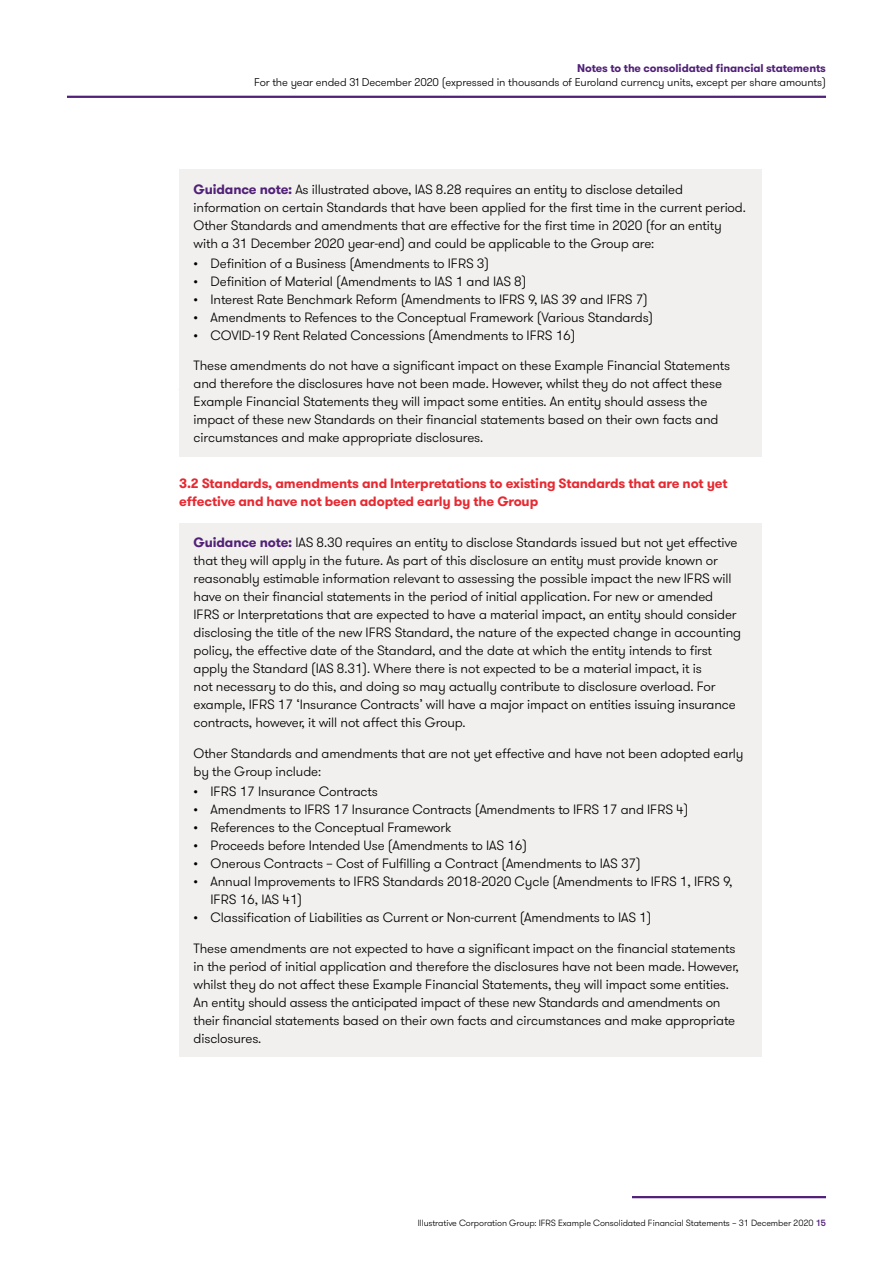
<style>
.page{position:relative;width:893px;height:1263px;background:#fff}
.page>*{position:absolute;margin:0;border:0;box-sizing:border-box;transform-origin:0 0}
.t1{font:300 13.5px/18px "GT Walsheim Pro";letter-spacing:-.01em;color:#000}
.t2{font:700 13.5px/18px "GT Walsheim Pro";letter-spacing:-.01em;color:#e62a32}
.t3{font:300 11.25px "GT Walsheim Pro";letter-spacing:-.01em;color:#000}
.t4{font:700 11.25px "GT Walsheim Pro";letter-spacing:-.01em;color:#512178}
.t5{font:300 9px "GT Walsheim Pro";letter-spacing:-.01em;color:#000}
.s1{font-weight:700;color:#512178}
.s2{font-weight:500;color:#512178}
</style>
<div class="page">
<hr style="left:632px;top:1196px;width:194px;height:2px;background:#512178">
<div style="left:179px;top:170px;width:582px;height:287px;background:#f2f0ee"></div>
<div style="left:179px;top:523px;width:582px;height:534px;background:#f2f0ee"></div>
<hr style="left:67px;top:96px;width:759px;height:2px;background:#512178">
<p class="t4" style="left:577px;top:61px;width:250px">Notes to the consolidated financial statements</p>
<p class="t3" style="left:254px;top:75px;width:573px">For the year ended 31 December 2020 (expressed in thousands of Euroland currency units, except per share amounts)</p>
<p class="t1" style="left:194px;top:180px;width:554px"><span class="s1">Guidance note:</span> As illustrated above, IAS 8.28 requires an entity to disclose detailed information on certain Standards that have been applied for the first time in the current period.<br>Other Standards and amendments that are effective for the first time in 2020 (for an entity with a 31 December 2020 year-end) and could be applicable to the Group are:</p>
<p class="t1" style="left:194px;top:254px;width:297px">• Definition of a Business (Amendments to IFRS 3)</p>
<p class="t1" style="left:194px;top:272px;width:334px">• Definition of Material (Amendments to IAS 1 and IAS 8)</p>
<p class="t1" style="left:194px;top:290px;width:456px">• Interest Rate Benchmark Reform (Amendments to IFRS 9, IAS 39 and IFRS 7)</p>
<p class="t1" style="left:194px;top:308px;width:461px">• Amendments to Refences to the Conceptual Framework (Various Standards)</p>
<p class="t1" style="left:194px;top:326px;width:383px">• COVID-19 Rent Related Concessions (Amendments to IFRS 16)</p>
<p class="t1" style="left:194px;top:357px;width:538px">These amendments do not have a significant impact on these Example Financial Statements and therefore the disclosures have not been made. However, whilst they do not affect these Example Financial Statements they will impact some entities. An entity should assess the impact of these new Standards on their financial statements based on their own facts and circumstances and make appropriate disclosures.</p>
<p class="t2" style="left:179px;top:474px;width:550px">3.2 Standards, amendments and Interpretations to existing Standards that are not yet effective and have not been adopted early by the Group</p>
<p class="t1" style="left:194px;top:534px;width:549px"><span class="s1">Guidance note:</span> IAS 8.30 requires an entity to disclose Standards issued but not yet effective that they will apply in the future. As part of this disclosure an entity must provide known or reasonably estimable information relevant to assessing the possible impact the new IFRS will have on their financial statements in the period of initial application. For new or amended IFRS or Interpretations that are expected to have a material impact, an entity should consider disclosing the title of the new IFRS Standard, the nature of the expected change in accounting policy, the effective date of the Standard, and the date at which the entity intends to first apply the Standard (IAS 8.31). Where there is not expected to be a material impact, it is<br>not necessary to do this, and doing so may actually contribute to disclosure overload. For example, IFRS 17 ‘Insurance Contracts’ will have a major impact on entities issuing insurance contracts, however, it will not affect this Group.</p>
<p class="t1" style="left:194px;top:744px;width:551px">Other Standards and amendments that are not yet effective and have not been adopted early by the Group include:</p>
<p class="t1" style="left:194px;top:782px;width:186px">• IFRS 17 Insurance Contracts</p>
<p class="t1" style="left:194px;top:800px;width:496px">• Amendments to IFRS 17 Insurance Contracts (Amendments to IFRS 17 and IFRS 4)</p>
<p class="t1" style="left:194px;top:818px;width:259px">• References to the Conceptual Framework</p>
<p class="t1" style="left:194px;top:836px;width:335px">• Proceeds before Intended Use (Amendments to IAS 16)</p>
<p class="t1" style="left:194px;top:854px;width:449px">• Onerous Contracts – Cost of Fulfilling a Contract (Amendments to IAS 37)</p>
<p class="t1" style="left:211px;top:872px;width:523px;text-indent:-17px">• Annual Improvements to IFRS Standards 2018-2020 Cycle (Amendments to IFRS 1, IFRS 9,<br>IFRS 16, IAS 41)</p>
<p class="t1" style="left:194px;top:908px;width:459px">• Classification of Liabilities as Current or Non-current (Amendments to IAS 1)</p>
<p class="t1" style="left:194px;top:939px;width:547px">These amendments are not expected to have a significant impact on the financial statements in the period of initial application and therefore the disclosures have not been made. However, whilst they do not affect these Example Financial Statements, they will impact some entities.<br>An entity should assess the anticipated impact of these new Standards and amendments on their financial statements based on their own facts and circumstances and make appropriate disclosures.</p>
<p class="t5" style="left:418px;top:1217px;width:410px">Illustrative Corporation Group: IFRS Example Consolidated Financial Statements – 31 December 2020 <span class="s2">15</span></p>
</div>
